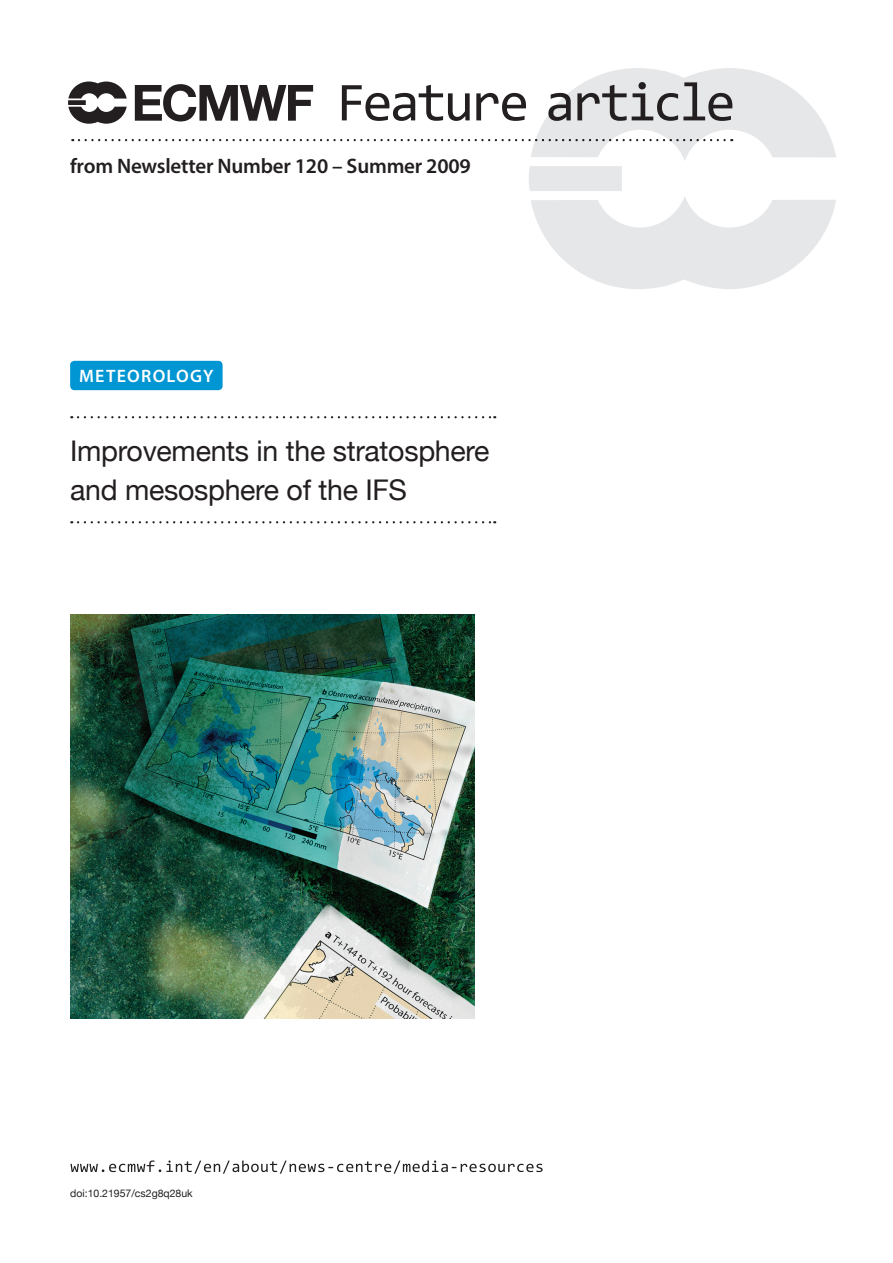
<style>
.page{position:relative;width:893px;height:1263px;background:#fff}
.page>*{position:absolute;margin:0;border:0;box-sizing:border-box;transform-origin:0 0}
.t1{font:28.5px/39px "Helvetica Neue";letter-spacing:-.01em;color:#231f20}
.t2{font:600 21px "Myriad Pro";letter-spacing:-.01em;color:#231f20}
.t3{font:600 18px "Myriad Pro";letter-spacing:.07em;color:#fff}
.t4{font:10.5px "Helvetica Neue";color:#231f20}
</style>
<div class="page">
<img style="left:70px;top:614px;width:404px;height:404px">
<svg style="left:68px;top:68px;width:768px;height:221px"></svg>
<svg style="left:78px;top:416px;width:417px;height:2px"></svg>
<svg style="left:78px;top:521px;width:417px;height:2px"></svg>
<div style="left:70px;top:361px;width:153px;height:29px;background:#0096d3;border-radius:4px"></div>
<svg style="left:70px;top:1160px;width:473px;height:14px"></svg>
<p class="t2" style="left:70px;top:153px;width:402px">from Newsletter Number 120 – Summer 2009</p>
<p class="t3" style="left:79px;top:365px;width:136px">METEOROLOGY</p>
<p class="t1" style="left:70px;top:433px;width:421px">Improvements in the stratosphere and mesosphere of the IFS</p>
<p class="t4" style="left:70px;top:1186px;width:124px">doi:10.21957/cs2g8q28uk</p>
</div>
